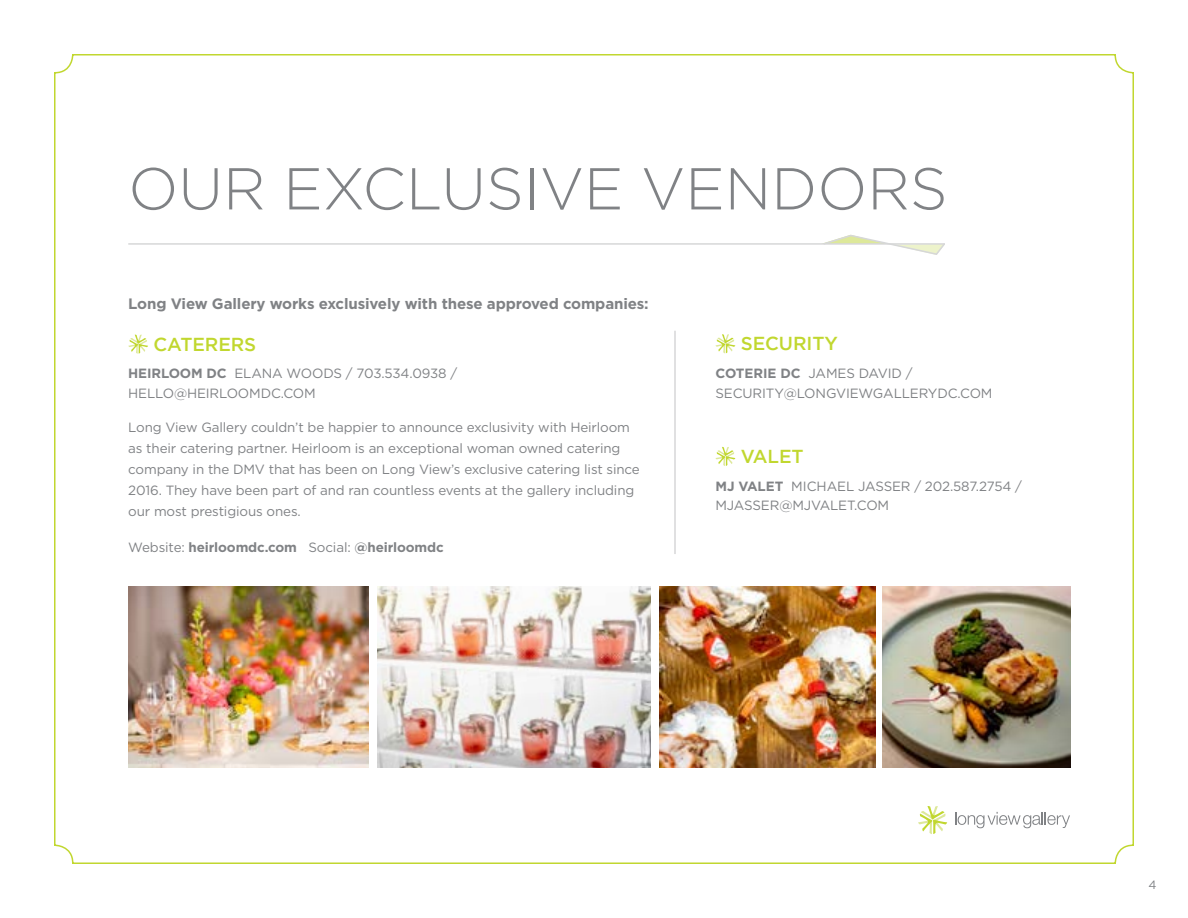
<style>
.page{position:relative;width:1188px;height:918px;background:#fff}
.page>*{position:absolute;margin:0;border:0;box-sizing:border-box;transform-origin:0 0}
.t1{font:300 58.8px "Gotham";color:#808285}
.t2{font:500 18.75px "Gotham";letter-spacing:-.005em;color:#c1d72f}
.t3{font:700 15px "Gotham";letter-spacing:-.01em;color:#808285}
.t4{font:13.35px/21px "Gotham";letter-spacing:-.01em;color:#808285}
.t5{font:700 13.35px "Gotham";letter-spacing:-.01em;color:#808285}
.t6{font:12px "Gotham";color:#808285}
.s1{font-weight:700}
.s2{font-weight:400}
</style>
<div class="page">
<svg style="left:128px;top:334px;width:20px;height:20px"></svg>
<hr style="left:128px;top:243px;width:817px;height:2px;background:#d6d7d8">
<svg style="left:821px;top:234px;width:123px;height:21px"></svg>
<svg style="left:955px;top:812px;width:115px;height:16px"></svg>
<svg style="left:918px;top:806px;width:29px;height:28px"></svg>
<img style="left:128px;top:586px;width:241px;height:182px">
<img style="left:378px;top:586px;width:273px;height:182px">
<svg style="left:715px;top:334px;width:20px;height:19px"></svg>
<svg style="left:715px;top:447px;width:20px;height:19px"></svg>
<img style="left:660px;top:586px;width:215px;height:182px">
<img style="left:883px;top:586px;width:187px;height:182px">
<hr style="left:674px;top:331px;width:2px;height:223px;background:#d6d7d8">
<h1 class="t1" style="left:128px;top:151px;width:821px">OUR EXCLUSIVE VENDORS</h1>
<p class="t3" style="left:128px;top:294px;width:522px">Long View Gallery works exclusively with these approved companies:</p>
<h2 class="t2" style="left:154px;top:333px;width:104px">CATERERS</h2>
<p class="t4" style="left:128px;top:364px;width:331px;line-height:19.5px"><span class="s1">HEIRLOOM DC</span> ELANA WOODS / 703.534.0938 /<br>HELLO@HEIRLOOMDC.COM</p>
<p class="t4" style="left:128px;top:417px;width:513px">Long View Gallery couldn’t be happier to announce exclusivity with Heirloom as their catering partner. Heirloom is an exceptional woman owned catering company in the DMV that has been on Long View’s exclusive catering list since 2016. They have been part of and ran countless events at the gallery including our most prestigious ones.</p>
<p class="t5" style="left:128px;top:539px;width:317px"><span class="s2">Website:</span> heirloomdc.com <span class="s2">Social:</span> @heirloomdc</p>
<h2 class="t2" style="left:741px;top:333px;width:99px">SECURITY</h2>
<p class="t4" style="left:716px;top:363px;width:279px;line-height:19.5px"><span class="s1">COTERIE DC</span> JAMES DAVID /<br>SECURITY@LONGVIEWGALLERYDC.COM</p>
<h2 class="t2" style="left:741px;top:446px;width:64px">VALET</h2>
<p class="t4" style="left:716px;top:476px;width:308px;line-height:19.5px"><span class="s1">MJ VALET</span> MICHAEL JASSER / 202.587.2754 /<br>MJASSER@MJVALET.COM</p>
<p class="t6" style="left:1148px;top:877px;width:10px">4</p>
</div>
